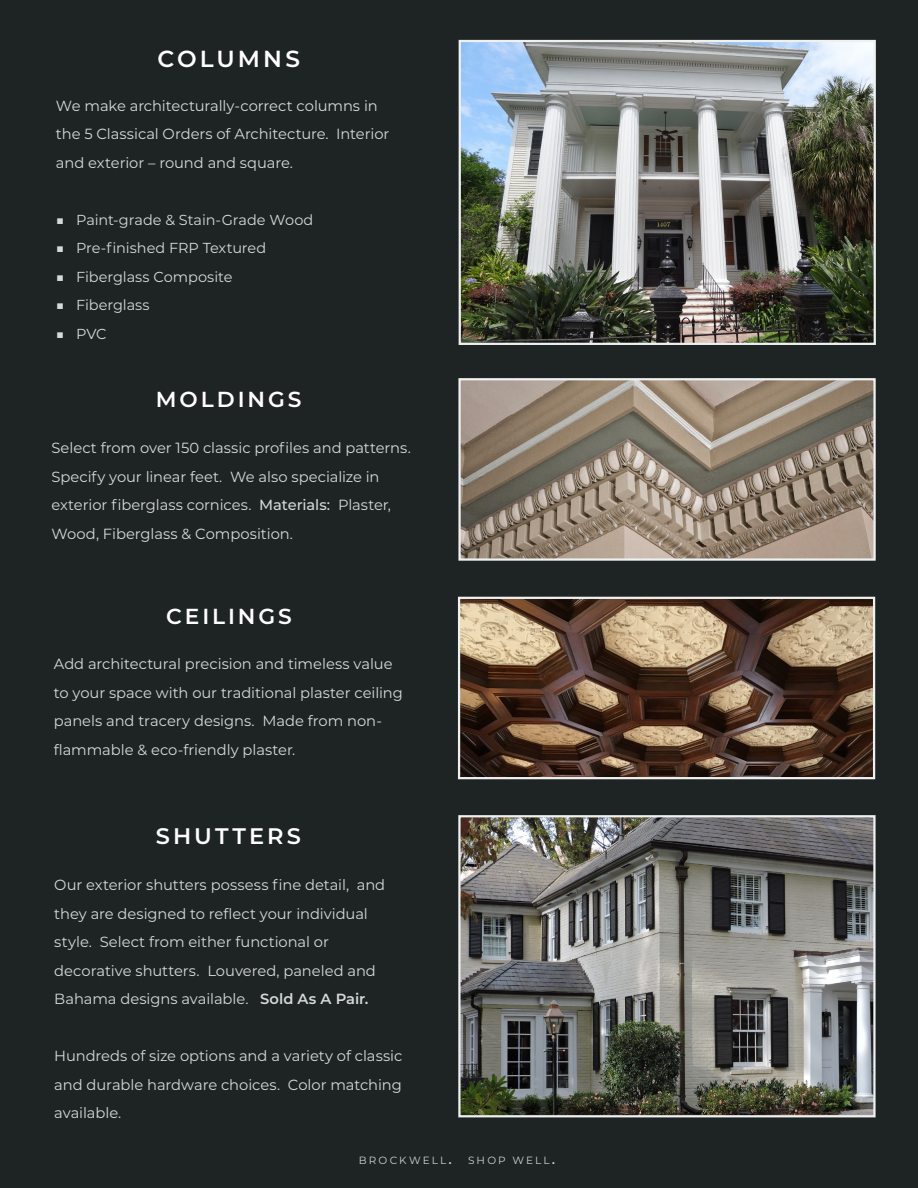
<style>
.page{position:relative;width:918px;height:1188px;background:#1e2324}
.page>*{position:absolute;margin:0;border:0;box-sizing:border-box;transform-origin:0 0}
.Text_SemiBold_15{font:600 23.25px "Montserrat";letter-spacing:.135em;color:#fff}
.Text_SemiBold_15-2{font:600 22.5px "Montserrat";letter-spacing:.135em;color:#fff}
.Text_SemiBold_15-3{font:600 21.75px "Montserrat";letter-spacing:.135em;color:#fff}
.Text_SemiBold_15-4{font:14.7px/28.5px "Montserrat";letter-spacing:-.005em;color:#d6d9d8}
.Text_SemiBold_15-5{font:14.4px "Montserrat";letter-spacing:-.005em;color:#d6d9d8}
.Text_SemiBold_15-6{font:10.5px "Montserrat";letter-spacing:.205em;color:#cfd2d0}
.s1{font-weight:500}
.s2{font-weight:600}
.s3{font-weight:700}
</style>
<div class="page">
<img style="left:462px;top:43px;width:411px;height:299px">
<div style="left:459px;top:40px;width:417px;height:305px;border:2px solid #eff0f0"></div>
<img style="left:461px;top:381px;width:412px;height:177px">
<div style="left:458px;top:378px;width:418px;height:183px;border:2px solid #eff0f0"></div>
<img style="left:461px;top:600px;width:411px;height:176px">
<div style="left:458px;top:597px;width:417px;height:182px;border:2px solid #eff0f0"></div>
<img style="left:461px;top:818px;width:412px;height:296px">
<div style="left:458px;top:815px;width:418px;height:302px;border:2px solid #eff0f0"></div>
<p class="Text_SemiBold_15" style="left:158px;top:42px;width:144px">COLUMNS</p>
<p class="Text_SemiBold_15-4" style="left:56px;top:91px;width:335px">We make architecturally-correct columns in the 5 Classical Orders of Architecture. Interior and exterior – round and square.</p>
<p class="Text_SemiBold_15-5" style="left:56px;top:210px;width:259px">■ Paint-grade &amp; Stain-Grade Wood</p>
<p class="Text_SemiBold_15-5" style="left:56px;top:238px;width:212px">■ Pre-finished FRP Textured</p>
<p class="Text_SemiBold_15-5" style="left:56px;top:267px;width:178px">■ Fiberglass Composite</p>
<p class="Text_SemiBold_15-5" style="left:56px;top:295px;width:95px">■ Fiberglass</p>
<p class="Text_SemiBold_15-5" style="left:56px;top:324px;width:52px">■ PVC</p>
<p class="Text_SemiBold_15-3" style="left:156px;top:384px;width:147px">MOLDINGS</p>
<p class="Text_SemiBold_15-4" style="left:51px;top:433px;width:361px">Select from over 150 classic profiles and patterns.<br>Specify your linear feet. We also specialize in exterior fiberglass cornices. <span class="s1">Materials:</span> Plaster, Wood, Fiberglass &amp; Composition.</p>
<p class="Text_SemiBold_15-3" style="left:166px;top:601px;width:127px">CEILINGS</p>
<p class="Text_SemiBold_15-4" style="left:54px;top:649px;width:351px">Add architectural precision and timeless value to your space with our traditional plaster ceiling panels and tracery designs. Made from non&shy;flammable &amp; eco-friendly plaster.</p>
<p class="Text_SemiBold_15-2" style="left:156px;top:820px;width:147px">SHUTTERS</p>
<p class="Text_SemiBold_15-4" style="left:54px;top:870px;width:332px">Our exterior shutters possess fine detail, and they are designed to reflect your individual style. Select from either functional or decorative shutters. Louvered, paneled and Bahama designs available. <span class="s2">Sold As A Pair.</span></p>
<p class="Text_SemiBold_15-4" style="left:54px;top:1041px;width:350px;text-align:justify">Hundreds of size options and a variety of classic and durable hardware choices. Color matching available.</p>
<p class="Text_SemiBold_15-6" style="left:359px;top:1153px;width:94px">BROCKWELL<span class="s3">.</span></p>
<p class="Text_SemiBold_15-6" style="left:468px;top:1153px;width:88px">SHOP WELL<span class="s3">.</span></p>
</div>
